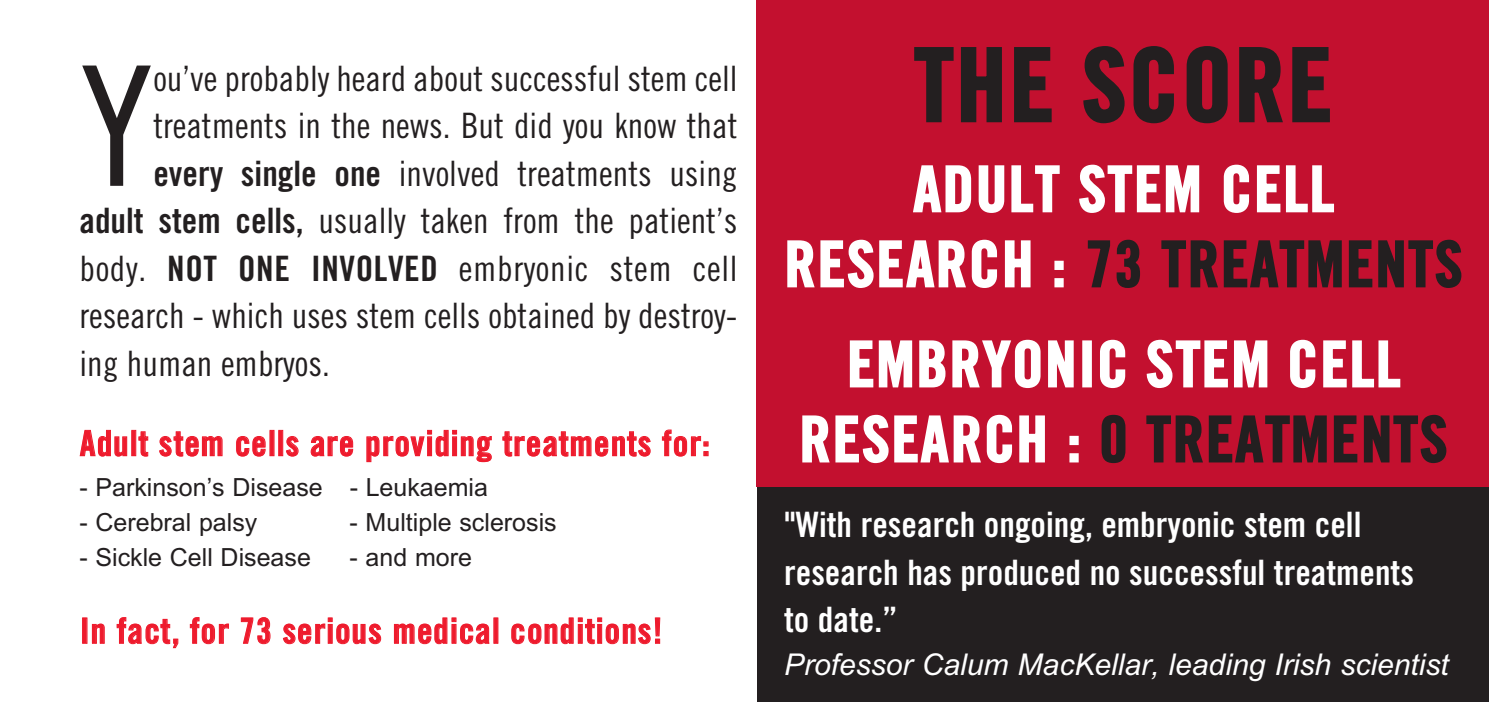
<style>
.page{position:relative;width:1489px;height:702px;background:#fff}
.page>*{position:absolute;margin:0;border:0;box-sizing:border-box;transform-origin:0 0}
.t1{font:166.5px "Trade Gothic LT Std Cn 18";color:#231f20}
.t2{font:100px "Trade Gothic LT Std Bd Cn 20";letter-spacing:.03em;color:#231f20}
.t3{font:62.5px/75px "Trade Gothic LT Std Bd Cn 20";letter-spacing:.03em;color:#fff;text-align:center}
.t4{font:35px "Trade Gothic LT Std Cn 18";color:#231f20}
.t5{font:35px/47.5px "Trade Gothic LT Std Bd Cn 20";color:#fff}
.t6{font:35px "Trade Gothic LT Std Bd Cn 20";letter-spacing:.03em;color:#ee1b2d}
.t7{font:35px "Trade Gothic LT Std Cn 18";letter-spacing:.02em;color:#231f20}
.t8{font:italic 30px "Arial";color:#fff}
.t9{font:25px "Arial";color:#231f20}
.s1{font-family:"Trade Gothic LT Std Bd Cn 20"}
.s2{color:#231f20}
</style>
<div class="page">
<div style="left:756px;top:468px;width:732px;height:234px;background:#231f20"></div>
<div style="left:756px;top:0;width:732px;height:486px;background:#c3102f"></div>
<h1 class="t1" style="left:79px;top:66px;width:75px">Y</h1>
<p class="t4" style="left:153px;top:65px;width:585px">ou’ve probably heard about successful stem cell</p>
<p class="t4" style="left:153px;top:113px;width:585px">treatments in the news. But did you know that</p>
<p class="t4" style="left:153px;top:160px;width:585px"><span class="s1">every single one</span> involved treatments using</p>
<p class="t4" style="left:80px;top:208px;width:659px"><span class="s1">adult stem cells,</span> usually taken from the patient’s</p>
<p class="t7" style="left:80px;top:255px;width:659px">body. <span class="s1">NOT ONE INVOLVED</span> embryonic stem cell</p>
<p class="t4" style="left:79px;top:303px;width:659px">research - which uses stem cells obtained by destroy-</p>
<p class="t4" style="left:79px;top:350px;width:252px">ing human embryos.</p>
<p class="t6" style="left:80px;top:430px;width:631px">Adult stem cells are providing treatments for:</p>
<p class="t9" style="left:79px;top:472px;width:410px">- Parkinson’s Disease - Leukaemia</p>
<p class="t9" style="left:79px;top:507px;width:179px">- Cerebral palsy</p>
<p class="t9" style="left:349px;top:507px;width:208px">- Multiple sclerosis</p>
<p class="t9" style="left:79px;top:542px;width:233px">- Sickle Cell Disease</p>
<p class="t9" style="left:349px;top:542px;width:124px">- and more</p>
<p class="t6" style="left:80px;top:618px;width:584px">In fact, for 73 serious medical conditions!</p>
<h2 class="t2" style="left:914px;top:48px;width:419px">THE SCORE</h2>
<h3 class="t3" style="left:784px;top:157px;width:679px">ADULT STEM CELL<br>RESEARCH : <span class="s2">73 TREATMENTS</span></h3>
<h3 class="t3" style="left:799px;top:332px;width:649px">EMBRYONIC STEM CELL<br>RESEARCH : <span class="s2">0 TREATMENTS</span></h3>
<p class="t5" style="left:784px;top:503px;width:631px">"With research ongoing, embryonic stem cell research has produced no successful treatments to date.”</p>
<p class="t8" style="left:784px;top:646px;width:666px">Professor Calum MacKellar, leading Irish scientist</p>
</div>
